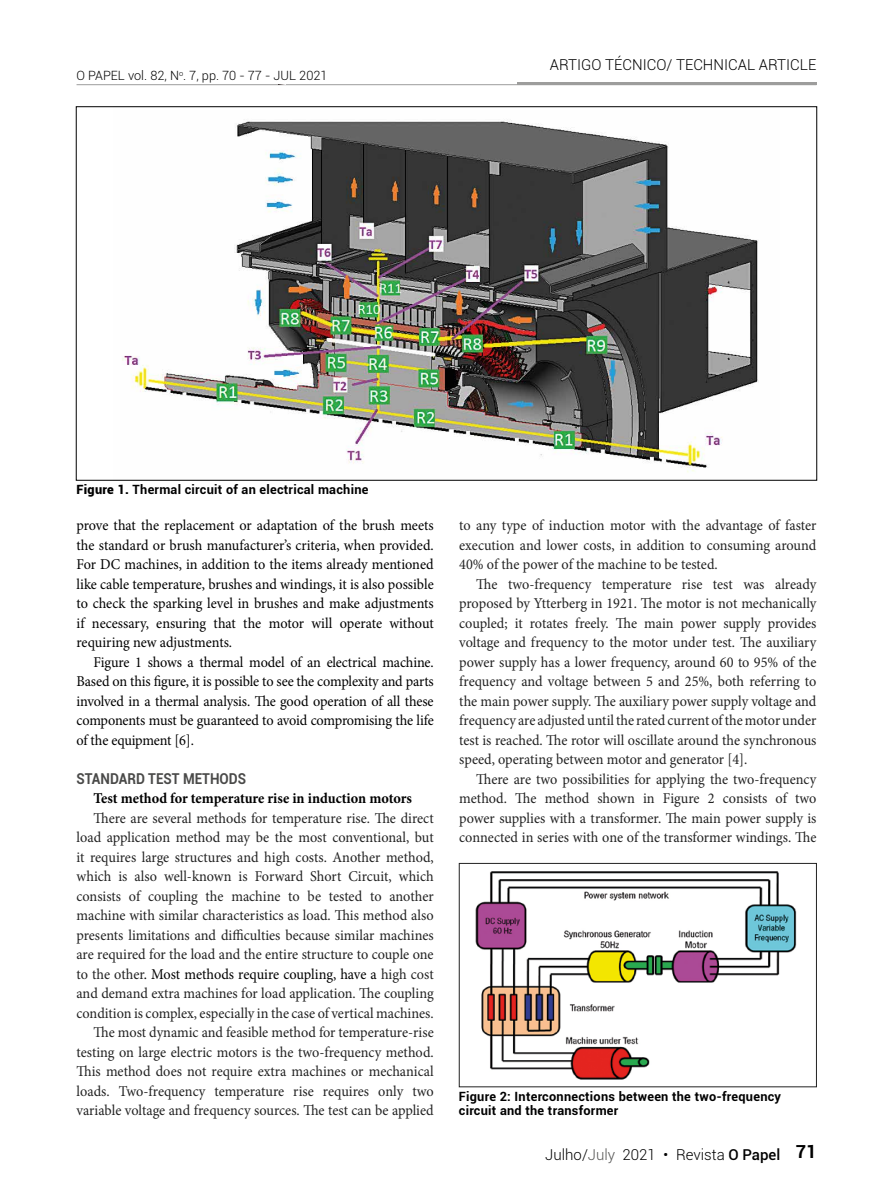
<style>
.page{position:relative;width:893px;height:1191px;background:#fff}
.page>*{position:absolute;margin:0;border:0;box-sizing:border-box;transform-origin:0 0}
.t1{font:700 18px "Roboto";color:#000}
.t2{font:15px/19.5px "Minion Pro";color:#222;text-align:justify;scale:.95 1}
.t3{font:15px/19.5px "Minion Pro";letter-spacing:-.01em;color:#000;text-align:justify;scale:.95 1}
.t4{font:300 15px "Roboto";color:#000}
.t5{font:700 15px "Minion Pro";color:#000;scale:.95 1}
.t6{font:700 15px "Roboto";color:#4a4a49;scale:.9 1}
.t7{font:700 12.75px/14.2px "Roboto";letter-spacing:.02em;color:#000}
.t8{font:300 12.75px "Roboto";color:#000}
.s1{font-weight:900}
.s2{color:#000}
.s3{color:#575756}
.s4{font-weight:500}
</style>
<div class="page">
<hr style="left:77px;top:84px;width:739px;height:1px;background:#9d9d9c">
<hr style="left:517px;top:82px;width:299px;height:2px;background:#9d9d9c">
<img style="left:475px;top:871px;width:322px;height:209px">
<div style="left:459px;top:863px;width:358px;height:224px;border:1px solid #222"></div>
<img style="left:122px;top:120px;width:636px;height:353px">
<p class="t8" style="left:77px;top:67px;width:252px">O PAPEL vol. 82, N<sup>o</sup>. 7, pp. 70 - 77 - JUL 2021</p>
<p class="t4" style="left:550px;top:54px;width:268px">ARTIGO TÉCNICO/ TECHNICAL ARTICLE</p>
<p class="t7" style="left:77px;top:481px;width:293px"><span class="s1">Figure 1.</span> Thermal circuit of an electrical machine</p>
<p class="t3" style="left:77px;top:516px;width:378px">prove that the replacement or adaptation of the brush meets the standard or brush manufacturer’s criteria, when provided.<br>For DC machines, in addition to the items already mentioned like cable temperature, brushes and windings, it is also possible to check the sparking level in brushes and make adjustments if necessary, ensuring that the motor will operate without requiring new adjustments.</p>
<p class="t3" style="left:77px;top:652px;width:378px;text-indent:17px">Figure 1 shows a thermal model of an electrical machine.<br>Based on this figure, it is possible to see the complexity and parts involved in a thermal analysis. The good operation of all these components must be guaranteed to avoid compromising the life of the equipment [6].</p>
<p class="t6" style="left:77px;top:768px;width:190px">STANDARD TEST METHODS</p>
<p class="t5" style="left:94px;top:788px;width:337px">Test method for temperature rise in induction motors</p>
<p class="t2" style="left:77px;top:808px;width:378px;text-align:right">There are several methods for temperature rise. The direct load application method may be the most conventional, but it requires large structures and high costs. Another method, which is also well-known is Forward Short Circuit, which consists of coupling the machine to be tested to another machine with similar characteristics as load. This method also presents limitations and difficulties because similar machines are required for the load and the entire structure to couple one to the other<span class="s2">. Most methods require coupling, have a</span> high cost and demand extra machines for load application. The coupling condition is complex, especially in the case of vertical machines.<br>The most dynamic and feasible method for temperature-rise testing on large electric motors is the two-frequency method.<br>This method does not require extra machines or mechanical loads. Two-frequency temperature rise requires only two variable voltage and frequency sources. The test can be applied</p>
<p class="t2" style="left:459px;top:516px;width:377px">to any type of induction motor with the advantage of faster execution and lower costs, in addition to consuming around 40% of the power of the machine to be tested.</p>
<p class="t2" style="left:459px;top:574px;width:378px;text-indent:17px">The two-frequency temperature rise test was already proposed by Ytterberg in 1921. The motor is not mechanically coupled; it rotates freely. The main power supply provides voltage and frequency to the motor under test. The auxiliary power supply has a lower frequency, around 60 to 95% of the frequency and voltage between 5 and 25%, both referring to the main power supply. The auxiliary power supply voltage and frequency are adjusted until the rated current of the motor under test is reached. The rotor will oscillate around the synchronous speed, operating between motor and generator [4].</p>
<p class="t2" style="left:459px;top:769px;width:378px;text-indent:17px">There are two possibilities for applying the two-frequency method. The method shown in Figure 2 consists of two power supplies with a transformer. The main power supply is connected in series with one of the transformer windings. The</p>
<p class="t7" style="left:459px;top:1088px;width:324px">Figure 2: Interconnections between the two-frequency circuit and the transformer</p>
<p class="t4" style="left:545px;top:1144px;width:236px">Julho/<span class="s3">July</span> 2021 • Revista <span class="s4">O Papel</span></p>
<p class="t1" style="left:796px;top:1138px;width:22px">71</p>
</div>
